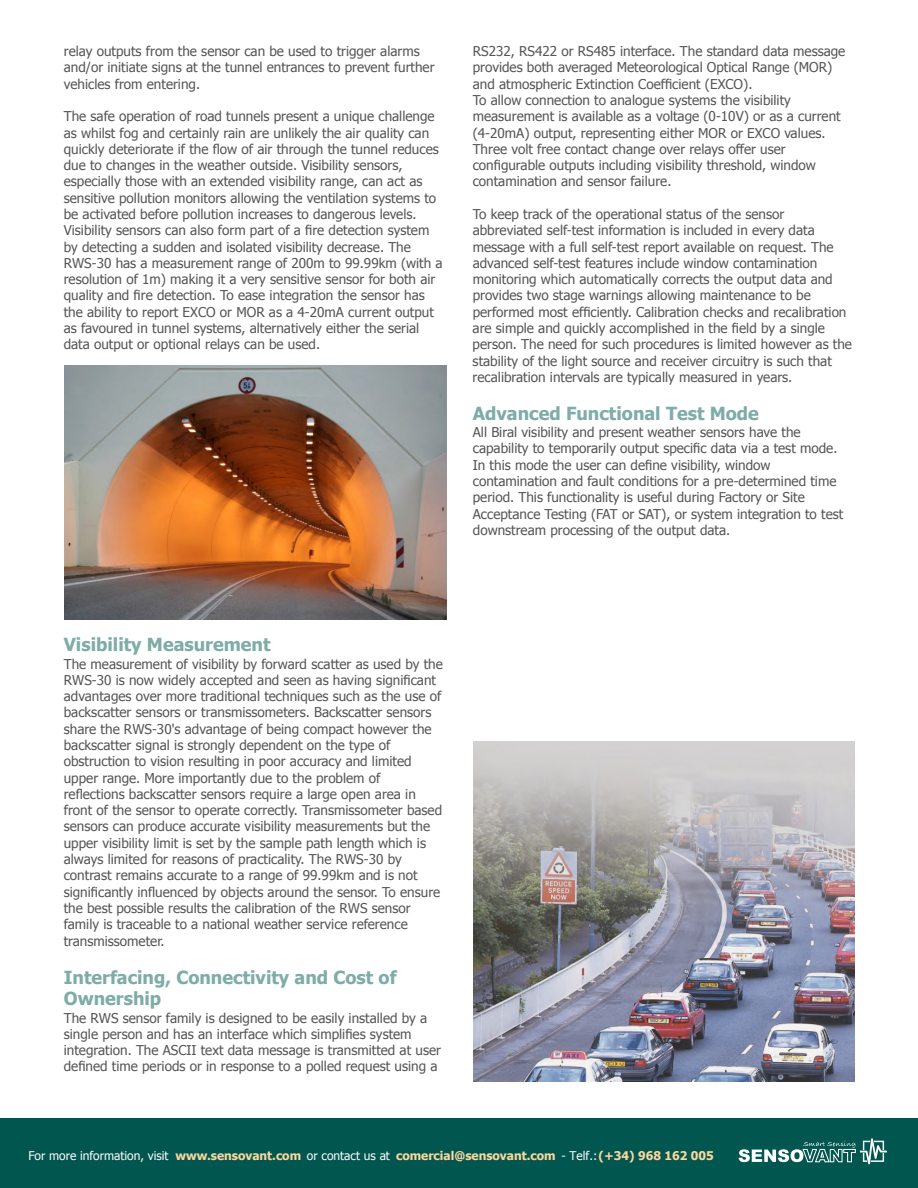
<style>
.page{position:relative;width:918px;height:1188px;background:#fff}
.page>*{position:absolute;margin:0;border:0;box-sizing:border-box;transform-origin:0 0}
.t1{font:700 18px/21.8px "Tahoma";color:#7eaca7}
.t2{font:13.5px/16.4px "Tahoma";color:#575656}
.t3{font:700 12px "Tahoma";color:#fcd69d}
.s1{font-weight:400;color:#fbfbfb}
</style>
<div class="page">
<img style="left:64px;top:366px;width:383px;height:254px">
<img style="left:473px;top:742px;width:381px;height:340px">
<div style="left:0;top:1118px;width:918px;height:70px;background:#01574f"></div>
<svg style="left:739px;top:1138px;width:148px;height:26px"></svg>
<p class="t2" style="left:64px;top:42px;width:372px">relay outputs from the sensor can be used to trigger alarms and/or initiate signs at the tunnel entrances to prevent further vehicles from entering.</p>
<p class="t2" style="left:64px;top:108px;width:380px">The safe operation of road tunnels present a unique challenge as whilst fog and certainly rain are unlikely the air quality can quickly deteriorate if the flow of air through the tunnel reduces due to changes in the weather outside. Visibility sensors, especially those with an extended visibility range, can act as sensitive pollution monitors allowing the ventilation systems to be activated before pollution increases to dangerous levels.<br>Visibility sensors can also form part of a fire detection system by detecting a sudden and isolated visibility decrease. The RWS-30 has a measurement range of 200m to 99.99km (with a resolution of 1m) making it a very sensitive sensor for both air quality and fire detection. To ease integration the sensor has the ability to report EXCO or MOR as a 4-20mA current output as favoured in tunnel systems, alternatively either the serial data output or optional relays can be used.</p>
<p class="t2" style="left:473px;top:42px;width:374px">RS232, RS422 or RS485 interface. The standard data message provides both averaged Meteorological Optical Range (MOR) and atmospheric Extinction Coefficient (EXCO).</p>
<p class="t2" style="left:473px;top:91px;width:370px">To allow connection to analogue systems the visibility measurement is available as a voltage (0-10V) or as a current (4-20mA) output, representing either MOR or EXCO values.<br>Three volt free contact change over relays offer user configurable outputs including visibility threshold, window contamination and sensor failure.</p>
<p class="t2" style="left:473px;top:205px;width:381px">To keep track of the operational status of the sensor abbreviated self-test information is included in every data message with a full self-test report available on request. The advanced self-test features include window contamination monitoring which automatically corrects the output data and provides two stage warnings allowing maintenance to be performed most efficiently. Calibration checks and recalibration are simple and quickly accomplished in the field by a single person. The need for such procedures is limited however as the stability of the light source and receiver circuitry is such that recalibration intervals are typically measured in years.</p>
<h1 class="t1" style="left:473px;top:401px;width:288px">Advanced Functional Test Mode</h1>
<p class="t2" style="left:473px;top:423px;width:372px">All Biral visibility and present weather sensors have the capability to temporarily output specific data via a test mode.<br>In this mode the user can define visibility, window contamination and fault conditions for a pre-determined time period. This functionality is useful during Factory or Site Acceptance Testing (FAT or SAT), or system integration to test downstream processing of the output data.</p>
<h1 class="t1" style="left:64px;top:633px;width:208px">Visibility Measurement</h1>
<p class="t2" style="left:64px;top:655px;width:381px">The measurement of visibility by forward scatter as used by the RWS-30 is now widely accepted and seen as having significant advantages over more traditional techniques such as the use of backscatter sensors or transmissometers. Backscatter sensors share the RWS-30's advantage of being compact however the backscatter signal is strongly dependent on the type of obstruction to vision resulting in poor accuracy and limited upper range. More importantly due to the problem of reflections backscatter sensors require a large open area in front of the sensor to operate correctly. Transmissometer based sensors can produce accurate visibility measurements but the upper visibility limit is set by the sample path length which is always limited for reasons of practicality. The RWS-30 by contrast remains accurate to a range of 99.99km and is not significantly influenced by objects around the sensor. To ensure the best possible results the calibration of the RWS sensor family is traceable to a national weather service reference transmissometer.</p>
<h1 class="t1" style="left:64px;top:965px;width:334px">Interfacing, Connectivity and Cost of<br>Ownership</h1>
<p class="t2" style="left:64px;top:1009px;width:379px">The RWS sensor family is designed to be easily installed by a single person and has an interface which simplifies system integration. The ASCII text data message is transmitted at user defined time periods or in response to a polled request using a</p>
<p class="t3" style="left:29px;top:1148px;width:687px"><span class="s1">For more information, visit</span> www.sensovant.com <span class="s1">or contact us at</span> comercial@sensovant.com <span class="s1">- Telf.:</span>(+34) 968 162 005</p>
</div>
